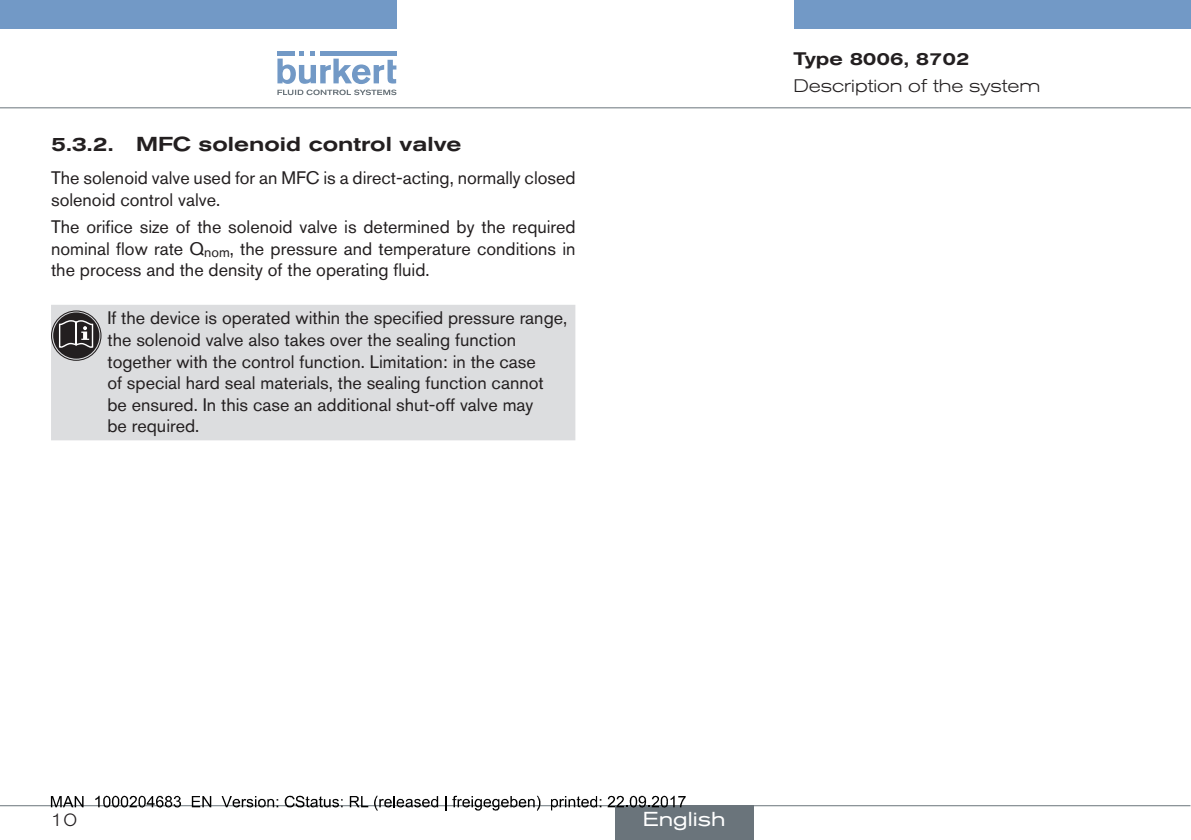
<style>
.page{position:relative;width:1191px;height:840px;background:#fff}
.page>*{position:absolute;margin:0;border:0;box-sizing:border-box;transform-origin:0 0}
.t1{font:500 expanded 20px "Akzidenz Grotesk BQ";color:#231f20}
.t2{font:expanded 20px "Akzidenz Grotesk BQ";color:#fff}
.t3{font:18px/21.6px "Akzidenz Grotesk BQ";color:#231f20}
.t4{font:300 expanded 18px "Akzidenz Grotesk BQ";color:#231f20}
.t5{font:500 expanded 18px "Akzidenz Grotesk BQ";color:#231f20}
</style>
<div class="page">
<svg style="left:1190px;top:0;width:1px;height:28px"></svg>
<div style="left:0;top:0;width:396px;height:28px;background:#7299c6"></div>
<div style="left:793px;top:0;width:397px;height:28px;background:#7299c6"></div>
<svg style="left:277px;top:51px;width:119px;height:44px"></svg>
<hr style="left:0;top:107px;width:1190px;height:1px;background:#6a747b">
<div style="left:51px;top:305px;width:524px;height:135px;background:#dcdddf"></div>
<div style="left:51px;top:310px;width:50px;height:50px;border:1px solid #231f20;border-radius:50%"></div>
<div style="left:53px;top:312px;width:46px;height:46px;background:#231f20;border-radius:50%"></div>
<svg style="left:58px;top:319px;width:36px;height:29px"></svg>
<hr style="left:0;top:804px;width:1190px;height:1px;background:#6a747b">
<div style="left:615px;top:805px;width:139px;height:34px;background:#6a747b"></div>
<svg style="left:51px;top:796px;width:33px;height:10px"></svg>
<svg style="left:95px;top:795px;width:86px;height:12px"></svg>
<svg style="left:192px;top:796px;width:19px;height:10px"></svg>
<svg style="left:222px;top:796px;width:56px;height:11px"></svg>
<svg style="left:285px;top:795px;width:57px;height:12px"></svg>
<svg style="left:350px;top:796px;width:18px;height:10px"></svg>
<svg style="left:374px;top:795px;width:64px;height:15px"></svg>
<svg style="left:445px;top:796px;width:1px;height:14px"></svg>
<svg style="left:452px;top:795px;width:88px;height:15px"></svg>
<svg style="left:551px;top:796px;width:50px;height:14px"></svg>
<svg style="left:607px;top:795px;width:78px;height:12px"></svg>
<p class="t1" style="left:51px;top:133px;width:104px">5.3.2. MFC</p>
<p class="t1" style="left:198px;top:133px;width:265px">solenoid control valve</p>
<p class="t3" style="left:51px;top:167px;width:526px">The solenoid valve used for an MFC is a direct-acting, normally closed solenoid control valve.</p>
<p class="t3" style="left:51px;top:216px;width:526px;text-align:justify">The orifice size of the solenoid valve is determined by the required nominal flow rate Q<sub>nom</sub>, the pressure and temperature conditions in the process and the density of the operating fluid.</p>
<p class="t3" style="left:107px;top:307px;width:461px">If the device is operated within the specified pressure range, the solenoid valve also takes over the sealing function together with the control function. Limitation: in the case<br>of special hard seal materials, the sealing function cannot be ensured. In this case an additional shut-off valve may<br>be required.</p>
<p class="t5" style="left:793px;top:48px;width:178px">Type 8006, 8702</p>
<p class="t4" style="left:793px;top:76px;width:248px">Description of the system</p>
<p class="t4" style="left:51px;top:808px;width:28px">10</p>
<p class="t2" style="left:643px;top:807px;width:84px">English</p>
</div>
